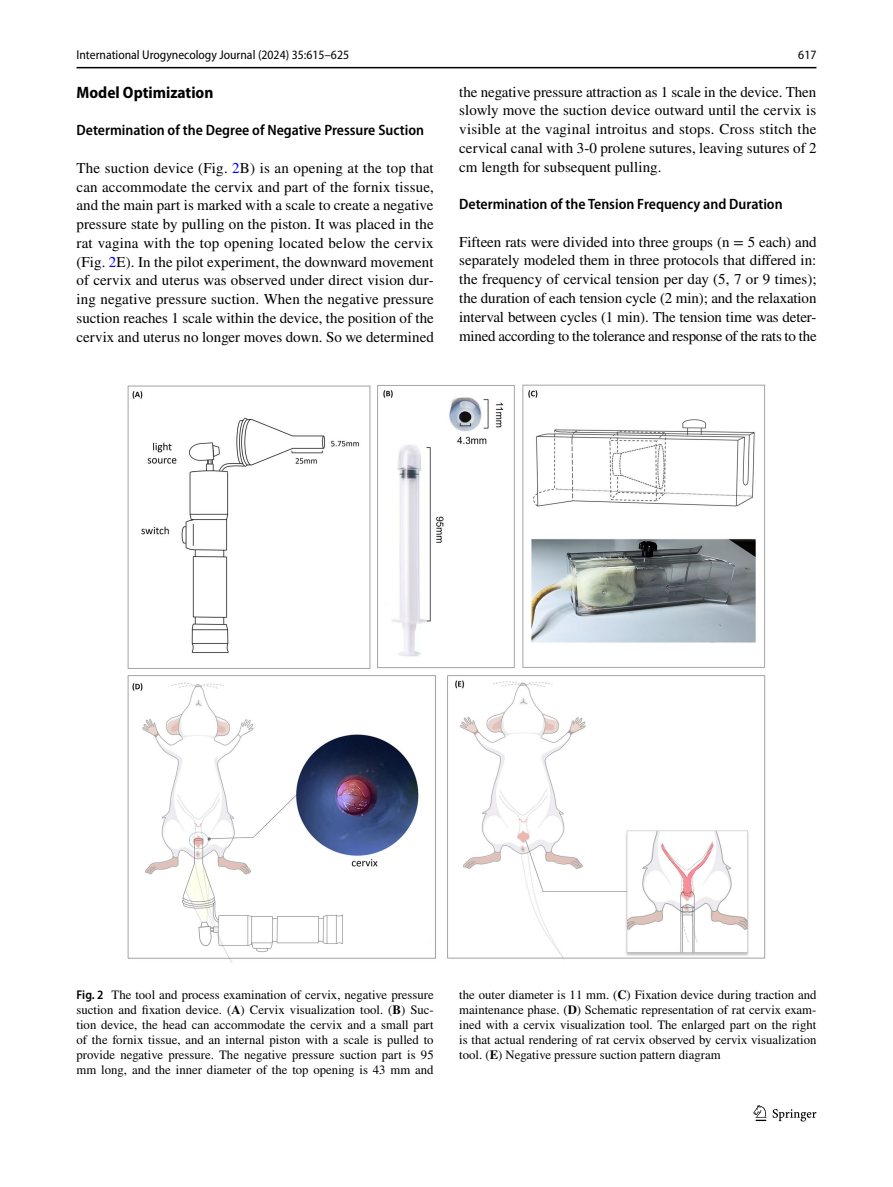
<style>
.page{position:relative;width:893px;height:1187px;background:#fff}
.page>*{position:absolute;margin:0;border:0;box-sizing:border-box;transform-origin:0 0}
.t1{font:700 semi-condensed 16.5px "Myriad Pro";color:#000}
.t2{font:15px/18.8px "STIX";color:#000;text-align:justify}
.t3{font:600 semi-condensed 15px "Myriad Pro";color:#000}
.t4{font:12.75px/15px "STIX";color:#000;text-align:justify}
.t5{font:semi-condensed 12.75px "Myriad Pro";color:#000}
.s1{color:#00f}
.s2{font-family:"Myriad Pro";font-weight:600;font-stretch:semi-condensed}
.s3{font-weight:700}
</style>
<div class="page">
<hr style="left:77px;top:67px;width:739px;height:1px;background:#000">
<svg style="left:753px;top:1105px;width:13px;height:15px"></svg>
<svg style="left:773px;top:1109px;width:43px;height:12px"></svg>
<img style="left:128px;top:385px;width:637px;height:578px">
<p class="t5" style="left:77px;top:48px;width:274px">International Urogynecology Journal (2024) 35:615–625</p>
<p class="t5" style="left:798px;top:48px;width:20px">617</p>
<p class="t1" style="left:77px;top:83px;width:138px">Model Optimization</p>
<p class="t3" style="left:77px;top:122px;width:349px">Determination of the Degree of Negative Pressure Suction</p>
<p class="t2" style="left:77px;top:159px;width:359px">The suction device (Fig. <span class="s1">2</span>B) is an opening at the top that can accommodate the cervix and part of the fornix tissue, and the main part is marked with a scale to create a negative pressure state by pulling on the piston. It was placed in the rat vagina with the top opening located below the cervix (Fig. <span class="s1">2</span>E). In the pilot experiment, the downward movement of cervix and uterus was observed under direct vision dur&shy;ing negative pressure suction. When the negative pressure suction reaches 1 scale within the device, the position of the cervix and uterus no longer moves down. So we determined</p>
<p class="t2" style="left:459px;top:83px;width:359px">the negative pressure attraction as 1 scale in the device. Then slowly move the suction device outward until the cervix is visible at the vaginal introitus and stops. Cross stitch the cervical canal with 3-0 prolene sutures, leaving sutures of 2 cm length for subsequent pulling.</p>
<p class="t3" style="left:459px;top:196px;width:325px">Determination of the Tension Frequency and Duration</p>
<p class="t2" style="left:459px;top:233px;width:359px">Fifteen rats were divided into three groups (n = 5 each) and separately modeled them in three protocols that differed in: the frequency of cervical tension per day (5, 7 or 9 times); the duration of each tension cycle (2 min); and the relaxation interval between cycles (1 min). The tension time was deter&shy;mined according to the tolerance and response of the rats to the</p>
<p class="t4" style="left:77px;top:987px;width:359px"><span class="s2">Fig. 2</span> The tool and process examination of cervix, negative pressure suction and fixation device. (<span class="s3">A</span>) Cervix visualization tool. (<span class="s3">B</span>) Suc&shy;tion device, the head can accommodate the cervix and a small part of the fornix tissue, and an internal piston with a scale is pulled to provide negative pressure. The negative pressure suction part is 95 mm long, and the inner diameter of the top opening is 43 mm and</p>
<p class="t4" style="left:459px;top:987px;width:359px">the outer diameter is 11 mm. (<span class="s3">C</span>) Fixation device during traction and maintenance phase. (<span class="s3">D</span>) Schematic representation of rat cervix exam&shy;ined with a cervix visualization tool. The enlarged part on the right is that actual rendering of rat cervix observed by cervix visualization tool. (<span class="s3">E</span>) Negative pressure suction pattern diagram</p>
</div>
